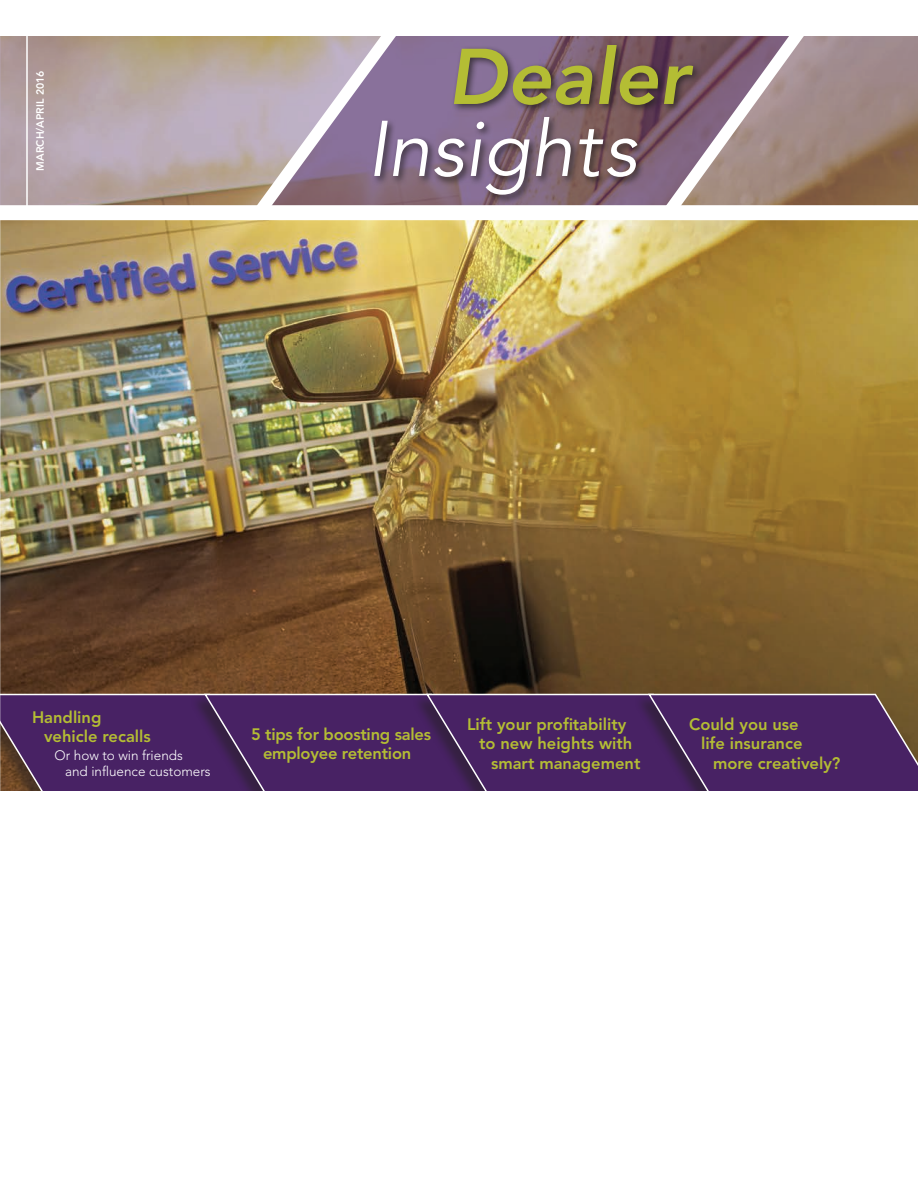
<style>
.page{position:relative;width:918px;height:1188px;background:#fff}
.page>*{position:absolute;margin:0;border:0;box-sizing:border-box;transform-origin:0 0}
.t1{font:italic 78px "Avenir LT Std";color:#fff}
.t2{font:italic 800 78px "Avenir LT Std";color:#b4bd34}
.t3{font:800 16.5px/19.8px "Avenir LT Std";color:#b4bd34}
.t4{font:300 13.5px/16.2px "Avenir LT Std";color:#fff}
.t5{font:800 10.5px "Avenir LT Std";color:#fff}
</style>
<div class="page">
<img style="left:0;top:220px;width:918px;height:472px">
<svg style="left:0;top:692px;width:918px;height:99px;background:#4c2863"></svg>
<svg style="left:0;top:36px;width:918px;height:169px;background:#ac9893"></svg>
<svg style="left:235px;top:36px;width:598px;height:193px"></svg>
<div style="left:372px;top:42px;width:330px;height:163px;background:#231f20;opacity:.75"></div>
<hr style="left:26px;top:28px;width:2px;height:185px;background:#fff">
<p class="t5" style="left:34px;top:171px;width:101px;rotate:-90deg">MARCH/APRIL 2016</p>
<h1 class="t2" style="left:448px;top:31px;width:243px">Dealer</h1>
<h1 class="t1" style="left:367px;top:104px;width:271px">Insights</h1>
<p class="t3" style="left:44px;top:707px;width:108px;text-indent:-12px">Handling vehicle recalls</p>
<p class="t4" style="left:65px;top:747px;width:147px;text-indent:-11px">Or how to win friends<br>and influence customers</p>
<p class="t3" style="left:251px;top:724px;width:181px;text-align:center">5 tips for boosting sales employee retention</p>
<p class="t3" style="left:467px;top:714px;width:161px">Lift your profitability</p>
<p class="t3" style="left:479px;top:734px;width:155px">to new heights with</p>
<p class="t3" style="left:491px;top:754px;width:151px">smart management</p>
<p class="t3" style="left:689px;top:714px;width:111px">Could you use</p>
<p class="t3" style="left:701px;top:734px;width:103px">life insurance</p>
<p class="t3" style="left:713px;top:754px;width:129px">more creatively?</p>
</div>
